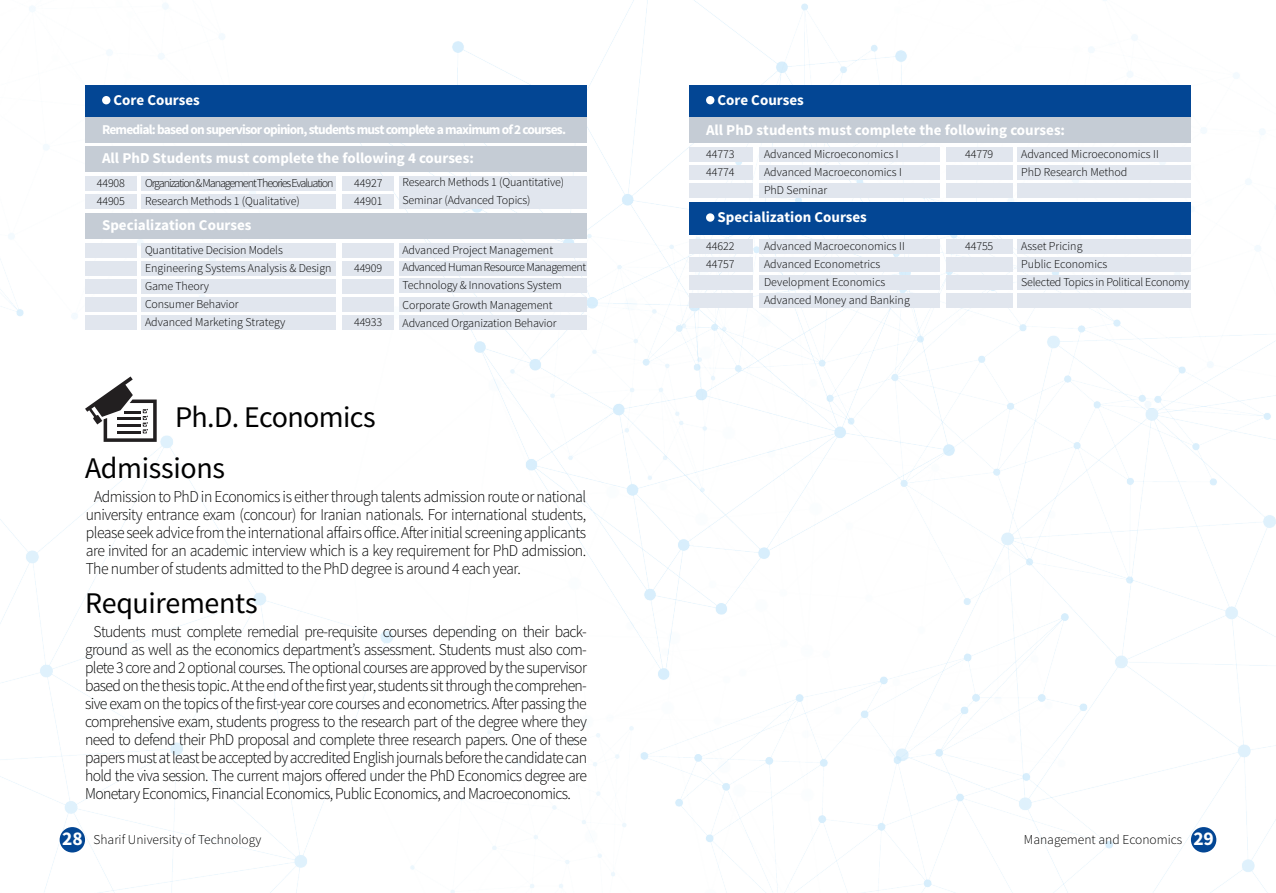
<style>
.page{position:relative;width:1276px;height:893px;background:#fff}
.page>*{position:absolute;margin:0;border:0;box-sizing:border-box;transform-origin:0 0}
.t1{font:30px "Source Sans Pro";letter-spacing:-.01em;color:#000}
.t2{font:300 16.5px/18px "Source Sans Pro";letter-spacing:-.04em;color:#000;text-align:justify;scale:.95 1}
.t3{font:700 15px "Source Sans Pro";color:#fff}
.t4{font:700 13.5px "Source Sans Pro";letter-spacing:-.06em;color:#fff}
.t5{font:300 13.5px "Source Sans Pro";color:#000}
.t6{font:300 12px/18px "Source Sans Pro";letter-spacing:-.01em;color:#000}
.t7{font:300 12px/18px "Source Sans Pro";letter-spacing:-.09em;color:#000}
.t8{font:300 12px/18px "Source Sans Pro";letter-spacing:-.04em;color:#000}
.s1{font-weight:700;font-size:19.5px;color:#fff}
</style>
<div class="page">
<img style="left:0;top:0;width:1276px;height:893px">
<div style="left:60px;top:827px;width:25px;height:25px;background:#034694;border-radius:50%"></div>
<div style="left:1191px;top:827px;width:25px;height:25px;background:#034694;border-radius:50%"></div>
<svg style="left:85px;top:376px;width:72px;height:66px"></svg>
<div style="left:85px;top:297px;width:51px;height:15px;background:#e1e6ee"></div>
<div style="left:342px;top:297px;width:52px;height:15px;background:#e1e6ee"></div>
<div style="left:85px;top:315px;width:51px;height:15px;background:#e1e6ee"></div>
<div style="left:85px;top:243px;width:51px;height:15px;background:#e1e6ee"></div>
<div style="left:85px;top:261px;width:51px;height:15px;background:#e1e6ee"></div>
<div style="left:85px;top:279px;width:51px;height:15px;background:#e1e6ee"></div>
<div style="left:342px;top:176px;width:52px;height:15px;background:#e1e6ee"></div>
<div style="left:342px;top:315px;width:52px;height:15px;background:#e1e6ee"></div>
<div style="left:342px;top:243px;width:52px;height:15px;background:#e1e6ee"></div>
<div style="left:342px;top:279px;width:52px;height:15px;background:#e1e6ee"></div>
<div style="left:342px;top:261px;width:52px;height:15px;background:#e1e6ee"></div>
<div style="left:142px;top:297px;width:194px;height:15px;background:#e1e6ee"></div>
<div style="left:142px;top:315px;width:194px;height:15px;background:#e1e6ee"></div>
<div style="left:142px;top:243px;width:194px;height:15px;background:#e1e6ee"></div>
<div style="left:142px;top:261px;width:194px;height:15px;background:#e1e6ee"></div>
<div style="left:142px;top:279px;width:194px;height:15px;background:#e1e6ee"></div>
<div style="left:399px;top:297px;width:188px;height:15px;background:#e1e6ee"></div>
<div style="left:399px;top:176px;width:188px;height:33px;background:#e1e6ee"></div>
<div style="left:399px;top:315px;width:188px;height:15px;background:#e1e6ee"></div>
<div style="left:399px;top:243px;width:188px;height:15px;background:#e1e6ee"></div>
<div style="left:399px;top:261px;width:188px;height:15px;background:#e1e6ee"></div>
<div style="left:399px;top:278px;width:188px;height:15px;background:#e1e6ee"></div>
<div style="left:85px;top:194px;width:51px;height:15px;background:#e1e6ee"></div>
<div style="left:85px;top:176px;width:51px;height:15px;background:#e1e6ee"></div>
<div style="left:342px;top:194px;width:52px;height:15px;background:#e1e6ee"></div>
<div style="left:142px;top:194px;width:194px;height:15px;background:#e1e6ee"></div>
<div style="left:142px;top:176px;width:194px;height:15px;background:#e1e6ee"></div>
<div style="left:85px;top:85px;width:502px;height:32px;background:#034694"></div>
<div style="left:85px;top:146px;width:502px;height:25px;background:#c5ccd5"></div>
<div style="left:85px;top:117px;width:502px;height:26px;background:#c5ccd5"></div>
<div style="left:85px;top:213px;width:502px;height:25px;background:#c5ccd5"></div>
<div style="left:102px;top:96px;width:8px;height:8px;background:#fff;border-radius:50%"></div>
<div style="left:689px;top:165px;width:63px;height:15px;background:#e1e6ee"></div>
<div style="left:689px;top:257px;width:63px;height:15px;background:#e1e6ee"></div>
<div style="left:689px;top:183px;width:63px;height:15px;background:#e1e6ee"></div>
<div style="left:689px;top:275px;width:63px;height:15px;background:#e1e6ee"></div>
<div style="left:689px;top:293px;width:63px;height:15px;background:#e1e6ee"></div>
<div style="left:946px;top:165px;width:66px;height:15px;background:#e1e6ee"></div>
<div style="left:946px;top:257px;width:66px;height:15px;background:#e1e6ee"></div>
<div style="left:946px;top:183px;width:66px;height:15px;background:#e1e6ee"></div>
<div style="left:946px;top:275px;width:66px;height:15px;background:#e1e6ee"></div>
<div style="left:946px;top:293px;width:66px;height:15px;background:#e1e6ee"></div>
<div style="left:689px;top:147px;width:63px;height:15px;background:#e1e6ee"></div>
<div style="left:689px;top:239px;width:63px;height:15px;background:#e1e6ee"></div>
<div style="left:946px;top:147px;width:66px;height:15px;background:#e1e6ee"></div>
<div style="left:946px;top:239px;width:66px;height:15px;background:#e1e6ee"></div>
<div style="left:759px;top:165px;width:181px;height:15px;background:#e1e6ee"></div>
<div style="left:759px;top:257px;width:181px;height:15px;background:#e1e6ee"></div>
<div style="left:759px;top:183px;width:181px;height:15px;background:#e1e6ee"></div>
<div style="left:759px;top:275px;width:181px;height:15px;background:#e1e6ee"></div>
<div style="left:759px;top:293px;width:181px;height:15px;background:#e1e6ee"></div>
<div style="left:759px;top:147px;width:181px;height:15px;background:#e1e6ee"></div>
<div style="left:759px;top:239px;width:181px;height:15px;background:#e1e6ee"></div>
<div style="left:1017px;top:165px;width:174px;height:15px;background:#e1e6ee"></div>
<div style="left:1017px;top:257px;width:174px;height:15px;background:#e1e6ee"></div>
<div style="left:1017px;top:183px;width:174px;height:15px;background:#e1e6ee"></div>
<div style="left:1017px;top:275px;width:174px;height:15px;background:#e1e6ee"></div>
<div style="left:1017px;top:293px;width:174px;height:15px;background:#e1e6ee"></div>
<div style="left:1017px;top:147px;width:174px;height:15px;background:#e1e6ee"></div>
<div style="left:1017px;top:239px;width:174px;height:15px;background:#e1e6ee"></div>
<div style="left:689px;top:85px;width:502px;height:32px;background:#034694"></div>
<div style="left:689px;top:202px;width:502px;height:33px;background:#034694"></div>
<div style="left:689px;top:117px;width:502px;height:26px;background:#c5ccd5"></div>
<div style="left:706px;top:96px;width:8px;height:8px;background:#fff;border-radius:50%"></div>
<div style="left:706px;top:213px;width:8px;height:9px;background:#fff;border-radius:50%"></div>
<p class="t3" style="left:114px;top:90px;width:88px">Core Courses</p>
<p class="t4" style="left:102px;top:120px;width:465px">Remedial: based on supervisor opinion, students must complete a maximum of 2 courses.</p>
<p class="t3" style="left:102px;top:149px;width:373px">All PhD Students must complete the following 4 courses:</p>
<p class="t7" style="left:145px;top:174px;width:190px">Organization &amp; Management Theories Evaluation<br>Research Methods 1 (Qualitative)</p>
<p class="t6" style="left:97px;top:174px;width:30px">44908<br>44905</p>
<p class="t6" style="left:354px;top:174px;width:30px">44927<br>44901</p>
<p class="t3" style="left:102px;top:216px;width:151px">Specialization Courses</p>
<p class="t6" style="left:402px;top:173px;width:163px">Research Methods 1 (Quantitative)<br>Seminar (Advanced Topics)</p>
<p class="t6" style="left:145px;top:241px;width:139px">Quantitative Decision Models</p>
<p class="t6" style="left:402px;top:241px;width:152px">Advanced Project Management</p>
<p class="t6" style="left:145px;top:259px;width:188px">Engineering Systems Analysis &amp; Design<br>Game Theory<br>Consumer Behavior<br>Advanced Marketing Strategy</p>
<p class="t6" style="left:354px;top:259px;width:30px">44909</p>
<p class="t6" style="left:354px;top:313px;width:30px">44933</p>
<p class="t8" style="left:402px;top:259px;width:185px">Advanced Human Resource Management<br>Technology &amp; Innovations System</p>
<p class="t6" style="left:402px;top:296px;width:156px">Corporate Growth Management<br>Advanced Organization Behavior</p>
<h1 class="t1" style="left:175px;top:398px;width:202px">Ph.D. Economics</h1>
<h1 class="t1" style="left:85px;top:450px;width:142px">Admissions</h1>
<p class="t2" style="left:86px;top:488px;width:528px;text-indent:9px">Admission to PhD in Economics is either through talents admission route or national university entrance exam (concour) for Iranian nationals. For international students, please seek advice from the international affairs office. After initial screening applicants are invited for an academic interview which is a key requirement for PhD admission.<br>The number of students admitted to the PhD degree is around 4 each year.</p>
<h1 class="t1" style="left:85px;top:584px;width:174px">Requirements</h1>
<p class="t2" style="left:85px;top:623px;width:530px;text-indent:9px">Students must complete remedial pre-requisite courses depending on their back&shy;ground as well as the economics department’s assessment. Students must also com&shy;plete 3 core and 2 optional courses. The optional courses are approved by the supervisor based on the thesis topic. At the end of the first year, students sit through the comprehen&shy;sive exam on the topics of the first-year core courses and econometrics. After passing the comprehensive exam, students progress to the research part of the degree where they need to defend their PhD proposal and complete three research papers. One of these papers must at least be accepted by accredited English journals before the candidate can hold the viva session. The current majors offered under the PhD Economics degree are Monetary Economics, Financial Economics, Public Economics, and Macroeconomics.</p>
<p class="t3" style="left:717px;top:90px;width:88px">Core Courses</p>
<p class="t3" style="left:706px;top:120px;width:360px">All PhD students must complete the following courses:</p>
<p class="t6" style="left:764px;top:145px;width:139px">Advanced Microeconomics I<br>Advanced Macroeconomics I<br>PhD Seminar</p>
<p class="t6" style="left:1021px;top:145px;width:139px">Advanced Microeconomics II<br>PhD Research Method</p>
<p class="t6" style="left:706px;top:145px;width:30px">44773<br>44774</p>
<p class="t6" style="left:965px;top:145px;width:30px">44779</p>
<p class="t3" style="left:717px;top:207px;width:151px">Specialization Courses</p>
<p class="t6" style="left:706px;top:237px;width:30px">44622<br>44757</p>
<p class="t6" style="left:764px;top:237px;width:147px">Advanced Macroeconomics II<br>Advanced Econometrics<br>Development Economics<br>Advanced Money and Banking</p>
<p class="t6" style="left:965px;top:237px;width:30px">44755</p>
<p class="t6" style="left:1021px;top:237px;width:170px">Asset Pricing<br>Public Economics<br>Selected Topics in Political Economy</p>
<p class="t5" style="left:62px;top:832px;width:201px"><span class="s1">28</span> Sharif University of Technology</p>
<p class="t5" style="left:1024px;top:832px;width:191px">Management and Economics <span class="s1">29</span></p>
</div>
